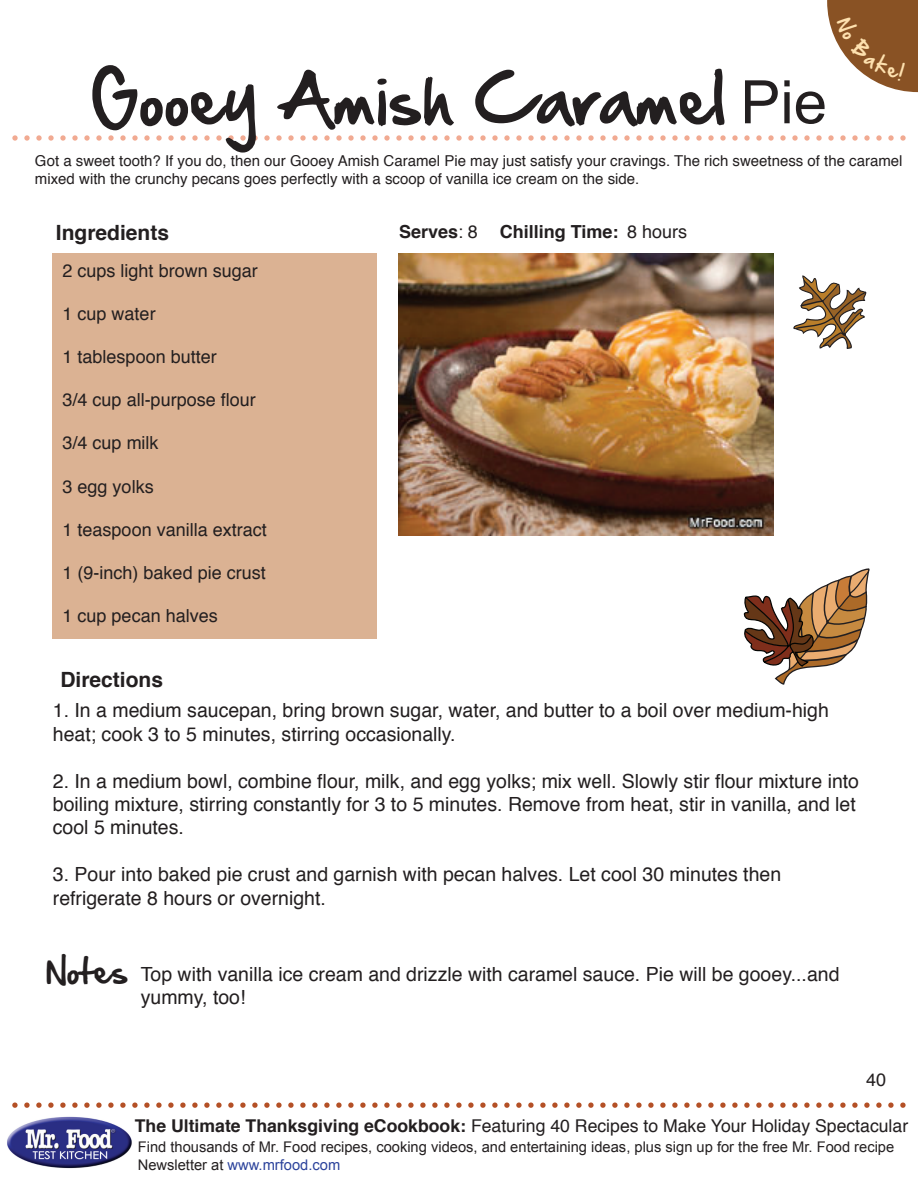
<style>
.page{position:relative;width:918px;height:1188px;background:#fff}
.page>*{position:absolute;margin:0;border:0;box-sizing:border-box;transform-origin:0 0}
.t1{font:60px "Hand Of Sean";color:#231f20}
.t2{font:700 21px "Helvetica";color:#231f20}
.t3{font:19.5px/23.4px "Helvetica";color:#231f20}
.t4{font:18px "Helvetica";color:#231f20}
.t5{font:700 18px "Helvetica";color:#231f20}
.t6{font:17.7px "Helvetica";color:#231f20}
.t7{font:15px/18px "Helvetica";color:#231f20}
.t8{font:14.7px/17.7px "Arial";color:#231f20}
.s1{font-family:"Arial"}
.s2{font-weight:400}
.s3{font-family:"Hand Of Sean";font-size:30px}
.s4{font-weight:700}
.s5{color:#2b429b}
</style>
<div class="page">
<div style="left:52px;top:253px;width:325px;height:386px;background:#dbb293"></div>
<img style="left:399px;top:254px;width:375px;height:282px">
<svg style="left:12px;top:135px;width:894px;height:6px"></svg>
<svg style="left:12px;top:1102px;width:894px;height:6px"></svg>
<img style="left:7px;top:1116px;width:125px;height:53px">
<svg style="left:743px;top:568px;width:127px;height:117px"></svg>
<svg style="left:793px;top:275px;width:74px;height:74px"></svg>
<svg style="left:827px;top:0;width:91px;height:92px"></svg>
<h1 class="t1" style="left:91px;top:46px;width:738px">Gooey Amish Caramel <span class="s1">Pie</span></h1>
<p class="t7" style="left:35px;top:152px;width:869px">Got a sweet tooth? If you do, then our Gooey Amish Caramel Pie may just satisfy your cravings. The rich sweetness of the caramel mixed with the crunchy pecans goes perfectly with a scoop of vanilla ice cream on the side.</p>
<p class="t2" style="left:56px;top:216px;width:115px">Ingredients</p>
<p class="t4" style="left:63px;top:256px;width:197px">2 cups light brown sugar</p>
<p class="t4" style="left:63px;top:300px;width:95px">1 cup water</p>
<p class="t4" style="left:63px;top:343px;width:156px">1 tablespoon butter</p>
<p class="t4" style="left:63px;top:386px;width:195px">3/4 cup all-purpose flour</p>
<p class="t4" style="left:63px;top:429px;width:98px">3/4 cup milk</p>
<p class="t4" style="left:63px;top:472px;width:93px">3 egg yolks</p>
<p class="t4" style="left:63px;top:516px;width:206px">1 teaspoon vanilla extract</p>
<p class="t4" style="left:63px;top:559px;width:205px">1 (9-inch) baked pie crust</p>
<p class="t4" style="left:63px;top:602px;width:157px">1 cup pecan halves</p>
<p class="t2" style="left:60px;top:663px;width:104px">Directions</p>
<p class="t5" style="left:399px;top:217px;width:290px">Serves<span class="s2">: 8</span> Chilling Time: <span class="s2">8 hours</span></p>
<p class="t3" style="left:53px;top:699px;width:778px">1. In a medium saucepan, bring brown sugar, water, and butter to a boil over medium-high heat; cook 3 to 5 minutes, stirring occasionally.</p>
<p class="t3" style="left:53px;top:770px;width:808px">2. In a medium bowl, combine flour, milk, and egg yolks; mix well. Slowly stir flour mixture into boiling mixture, stirring constantly for 3 to 5 minutes. Remove from heat, stir in vanilla, and let cool 5 minutes.</p>
<p class="t3" style="left:53px;top:863px;width:730px">3. Pour into baked pie crust and garnish with pecan halves. Let cool 30 minutes then refrigerate 8 hours or overnight.</p>
<p class="t3" style="left:141px;top:963px;width:700px;text-indent:-95px"><span class="s3">Notes</span> Top with vanilla ice cream and drizzle with caramel sauce. Pie will be gooey...and yummy, too!</p>
<p class="t4" style="left:866px;top:1066px;width:22px">40</p>
<p class="t6" style="left:135px;top:1112px;width:775px"><span class="s4">The Ultimate Thanksgiving eCookbook:</span> Featuring 40 Recipes to Make Your Holiday Spectacular</p>
<p class="t8" style="left:138px;top:1138px;width:758px">Find thousands of Mr. Food recipes, cooking videos, and entertaining ideas, plus sign up for the free Mr. Food recipe<br>Newsletter at <span class="s5">www.mrfood.com</span></p>
</div>
